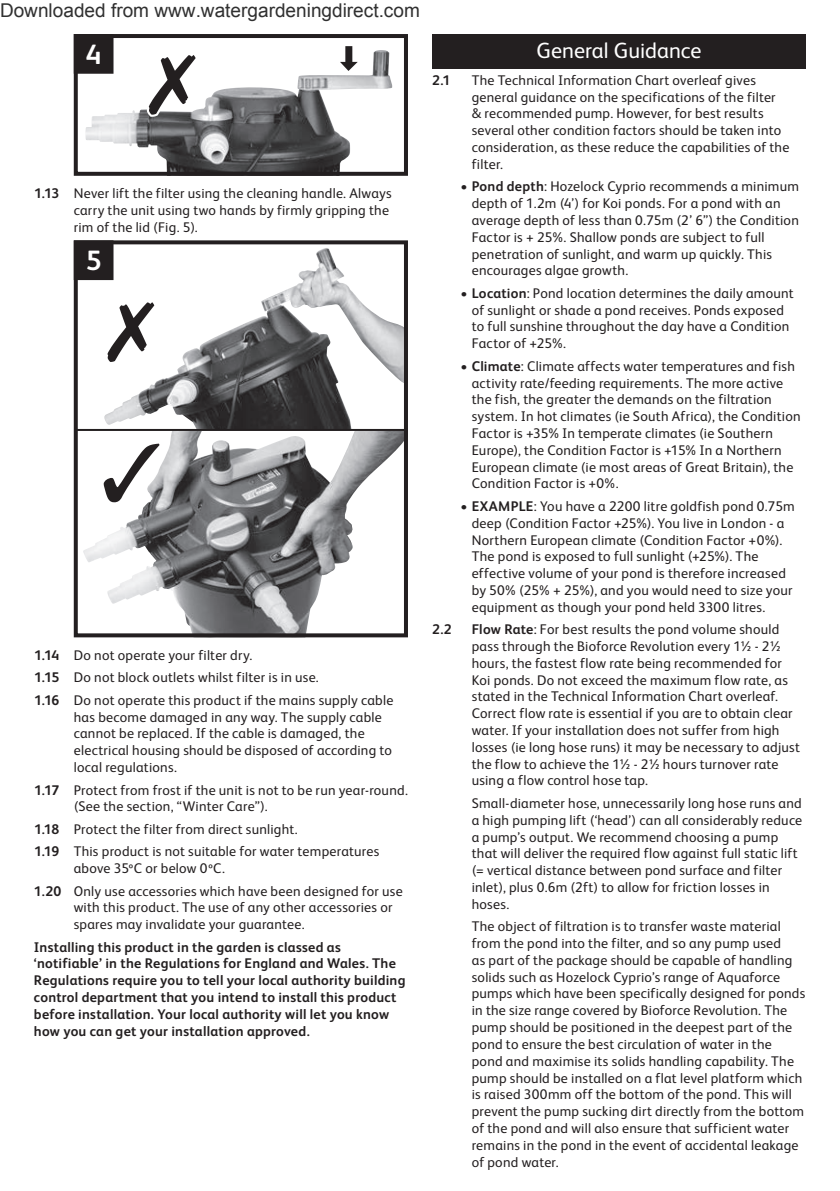
<style>
.page{position:relative;width:840px;height:1191px;background:#fff}
.page>*{position:absolute;margin:0;border:0;box-sizing:border-box;transform-origin:0 0}
.t1{font:700 28px "FS Albert Pro";color:#fff}
.t2{font:22px "FS Albert Pro";color:#fff}
.t3{font:19px "Arial";color:#303030}
.t4{font:14px/16.8px "FS Albert Pro";letter-spacing:.02em;color:#231f20}
.t5{font:700 14px/16.8px "FS Albert Pro";letter-spacing:.015em;color:#231f20}
.s1{font-weight:700}
</style>
<div class="page">
<img style="left:85px;top:50px;width:307px;height:121px">
<div style="left:74px;top:34px;width:334px;height:142px;border:4px solid #231f20"></div>
<div style="left:76px;top:36px;width:35px;height:36px;background:#231f20"></div>
<div style="left:74px;top:34px;width:39px;height:40px;border:4px solid #231f20"></div>
<svg style="left:333px;top:46px;width:31px;height:29px"></svg>
<svg style="left:143px;top:50px;width:58px;height:70px"></svg>
<img style="left:83px;top:431px;width:272px;height:201px">
<img style="left:104px;top:249px;width:247px;height:180px">
<div style="left:74px;top:240px;width:334px;height:397px;border:4px solid #231f20"></div>
<div style="left:76px;top:242px;width:35px;height:36px;background:#231f20"></div>
<div style="left:74px;top:240px;width:39px;height:40px;border:4px solid #231f20"></div>
<svg style="left:100px;top:439px;width:65px;height:67px"></svg>
<svg style="left:104px;top:297px;width:56px;height:70px"></svg>
<hr style="left:76px;top:429px;width:331px;height:2px;background:#231f20">
<div style="left:432px;top:34px;width:373px;height:34px;background:#231f20"></div>
<h3 class="t3" style="left:0;top:-2px;width:421px">Downloaded from www.watergardeningdirect.com</h3>
<h1 class="t1" style="left:86px;top:34px;width:17px">4</h1>
<p class="t4" style="left:74px;top:184px;width:319px;text-indent:-40px"><span class="s1">1.13</span> Never lift the filter using the cleaning handle. Always carry the unit using two hands by firmly gripping the rim of the lid (Fig. 5).</p>
<h1 class="t1" style="left:86px;top:241px;width:17px">5</h1>
<p class="t4" style="left:34px;top:643px;width:361px;line-height:22.4px"><span class="s1">1.14</span> Do not operate your filter dry.<br><span class="s1">1.15</span> Do not block outlets whilst filter is in use.<br><span class="s1">1.16</span> Do not operate this product if the mains supply cable</p>
<p class="t4" style="left:74px;top:707px;width:319px">has become damaged in any way. The supply cable cannot be replaced. If the cable is damaged, the electrical housing should be disposed of according to local regulations.</p>
<p class="t4" style="left:74px;top:780px;width:335px;text-indent:-40px"><span class="s1">1.17</span> Protect from frost if the unit is not to be run year-round. (See the section, “Winter Care”).</p>
<p class="t4" style="left:34px;top:816px;width:347px;line-height:22.4px"><span class="s1">1.18</span> Protect the filter from direct sunlight.<br><span class="s1">1.19</span> This product is not suitable for water temperatures</p>
<p class="t4" style="left:34px;top:856px;width:370px;line-height:22.4px;text-indent:40px">above 35ºC or below 0ºC.<br><span class="s1">1.20</span> O nly use accessories which have been designed for use</p>
<p class="t4" style="left:74px;top:898px;width:320px">with this product. The use of any other accessories or spares may invalidate your guarantee.</p>
<p class="t5" style="left:34px;top:937px;width:373px">Installing this product in the garden is classed as ‘notifiable’ in the Regulations for England and Wales. The Regulations require you to tell your local authority building control department that you intend to install this product before installation. Your local authority will let you know how you can get your installation approved.</p>
<h2 class="t2" style="left:536px;top:34px;width:166px">General Guidance</h2>
<p class="t5" style="left:432px;top:71px;width:20px">2.1</p>
<p class="t4" style="left:471px;top:71px;width:319px">The Technical Information Chart overleaf gives general guidance on the specifications of the filter<br>&amp; recommended pump. However, for best results several other condition factors should be taken into consideration, as these reduce the capabilities of the filter.</p>
<p class="t4" style="left:471px;top:177px;width:328px;text-indent:-11px">• <span class="s1">Pond depth</span>: Hozelock Cyprio recommends a minimum depth of 1.2m (4’) for Koi ponds. For a pond with an average depth of less than 0.75m (2’ 6”) the Condition Factor is + 25%. Shallow ponds are subject to full penetration of sunlight, and warm up quickly. This encourages algae growth.</p>
<p class="t4" style="left:471px;top:284px;width:323px;text-indent:-11px">• <span class="s1">Location</span>: Pond location determines the daily amount of sunlight or shade a pond receives. Ponds exposed to full sunshine throughout the day have a Condition Factor of +25%.</p>
<p class="t4" style="left:471px;top:356px;width:330px;text-indent:-11px">• <span class="s1">Climate</span>: Climate affects water temperatures and fish activity rate/feeding requirements. The more active the fish, the greater the demands on the filtration system. In hot climates (ie South Africa), the Condition Factor is +35% In temperate climates (ie Southern Europe), the Condition Factor is +15% In a Northern European climate (ie most areas of Great Britain), the Condition Factor is +0%.</p>
<p class="t4" style="left:471px;top:496px;width:324px;text-indent:-11px"><span class="s1">• EXAMPLE</span>: You have a 2200 litre goldfish pond 0.75m deep (Condition Factor +25%). You live in London - a Northern European climate (Condition Factor +0%).<br>The pond is exposed to full sunlight (+25%). The effective volume of your pond is therefore increased by 50% (25% + 25%), and you would need to size your equipment as though your pond held 3300 litres.</p>
<p class="t5" style="left:432px;top:620px;width:21px">2.2</p>
<p class="t4" style="left:471px;top:620px;width:330px"><span class="s1">Flow Rate</span>: For best results the pond volume should pass through the Bioforce Revolution every 1½ - 2½ hours, the fastest flow rate being recommended for Koi ponds. Do not exceed the maximum flow rate, as stated in the Technical Information Chart overleaf.<br>Correct flow rate is essential if you are to obtain clear water. If your installation does not suffer from high losses (ie long hose runs) it may be necessary to adjust the flow to achieve the 1½ - 2½ hours turnover rate using a flow control hose tap.</p>
<p class="t4" style="left:471px;top:793px;width:332px">Small-diameter hose, unnecessarily long hose runs and a high pumping lift (‘head’) can all considerably reduce a pump’s output. We recommend choosing a pump that will deliver the required flow against full static lift (= vertical distance between pond surface and filter inlet), plus 0.6m (2ft) to allow for friction losses in hoses.</p>
<p class="t4" style="left:471px;top:917px;width:335px">The object of filtration is to transfer waste material from the pond into the filter, and so any pump used<br>as part of the package should be capable of handling solids such as Hozelock Cyprio’s range of Aquaforce pumps which have been specifically designed for ponds in the size range covered by Bioforce Revolution. The pump should be positioned in the deepest part of the pond to ensure the best circulation of water in the pond and maximise its solids handling capability. The pump should be installed on a flat level platform which is raised 300mm off the bottom of the pond. This will prevent the pump sucking dirt directly from the bottom of the pond and will also ensure that sufficient water remains in the pond in the event of accidental leakage of pond water.</p>
</div>
